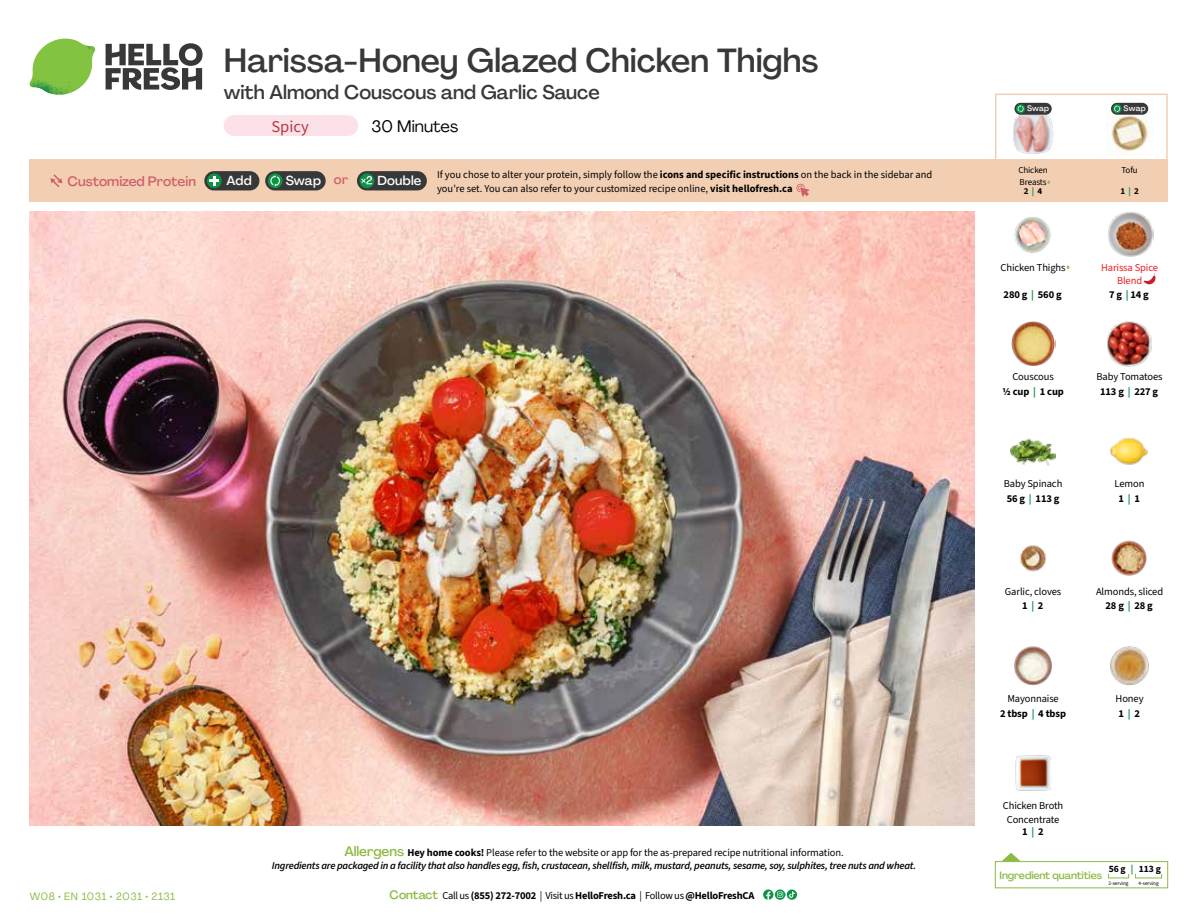
<style>
.page{position:relative;width:1188px;height:918px;background:#fff}
.page>*{position:absolute;margin:0;border:0;box-sizing:border-box;transform-origin:0 0}
.t1{font:500 33px "Agrandir";color:#383839}
.t2{font:500 19.5px "Agrandir";color:#383839}
.t3{font:16.5px "Agrandir";color:#000}
.t4{font:16.5px "Source Sans 3";color:#b33841}
.t5{font:500 13.5px "Agrandir";color:#d15f6a}
.t6{font:500 12.9px "Agrandir";letter-spacing:.015em;color:#fff}
.t7{font:10.5px/14.9px "Source Sans 3";letter-spacing:-.01em;color:#000;text-align:center}
.t8{font:italic 600 10.5px/13.5px "Source Sans 3";letter-spacing:-.02em;color:#000;text-align:center}
.t9{font:700 10.5px/14.9px "Source Sans 3";letter-spacing:-.02em;color:#000;text-align:center}
.t10{font:10.5px/13.5px "Source Sans 3";letter-spacing:-.01em;color:#ed1d24;text-align:center}
.t11{font:500 10.5px "Agrandir";letter-spacing:-.01em;color:#8cba42}
.t12{font:10.5px "Agrandir";letter-spacing:.05em;color:#8cba42}
.t13{font:700 9.6px "Source Sans 3";color:#000}
.t14{font:9px/11.6px "Source Sans 3";letter-spacing:-.01em;color:#000}
.t15{font:700 9px "Source Sans 3";color:#000}
.t16{font:500 7.95px "Agrandir";letter-spacing:.01em;color:#fff}
.t17{font:5.25px "Source Sans 3";letter-spacing:-.01em;color:#000}
.s1{color:#d15f6a}
.s2{font-weight:700}
.s3{font-family:"Agrandir";font-weight:500;font-style:normal;font-size:13.5px;color:#8cba42}
.s4{font-weight:700;font-style:normal}
.s5{font-weight:400;font-style:normal}
.s6{font-family:"Agrandir";font-weight:500;font-size:12px;color:#8cba42}
.s7{font-weight:400}
.s8{color:#0b9446}
.s9{color:#8cba42}
.s10{font-weight:700;color:#000}
.s11{font-weight:700;color:#0b9446}
</style>
<div class="page">
<svg style="left:106px;top:43px;width:97px;height:47px"></svg>
<svg style="left:34px;top:39px;width:59px;height:38px"></svg>
<img style="left:65px;top:39px;width:30px;height:25px">
<img style="left:33px;top:60px;width:56px;height:10px">
<img style="left:29px;top:64px;width:58px;height:31px">
<img style="left:64px;top:70px;width:25px;height:24px">
<img style="left:30px;top:211px;width:945px;height:615px">
<div style="left:787px;top:889px;width:10px;height:11px;background:#099447;border-radius:50%"></div>
<svg style="left:763px;top:889px;width:32px;height:11px"></svg>
<svg style="left:1002px;top:853px;width:18px;height:8px"></svg>
<div style="left:995px;top:861px;width:173px;height:27px;border:1px solid #8cba42"></div>
<div style="left:224px;top:115px;width:134px;height:21px;background:#fce1e9;border-radius:10px"></div>
<img style="left:1011px;top:321px;width:45px;height:45px">
<img style="left:1107px;top:321px;width:45px;height:45px">
<img style="left:1011px;top:438px;width:45px;height:28px">
<img style="left:1110px;top:437px;width:38px;height:28px">
<img style="left:1020px;top:545px;width:27px;height:27px">
<img style="left:1111px;top:540px;width:36px;height:36px">
<img style="left:1014px;top:646px;width:38px;height:40px">
<img style="left:1015px;top:755px;width:36px;height:36px">
<img style="left:1108px;top:212px;width:45px;height:45px">
<img style="left:1014px;top:217px;width:37px;height:36px">
<img style="left:1110px;top:646px;width:39px;height:40px">
<svg style="left:1143px;top:273px;width:13px;height:12px"></svg>
<div style="left:30px;top:160px;width:1138px;height:42px;background:#f2cfb3"></div>
<svg style="left:50px;top:174px;width:12px;height:13px"></svg>
<div style="left:265px;top:171px;width:61px;height:19px;background:#383839;border-radius:10px"></div>
<svg style="left:268px;top:173px;width:15px;height:15px"></svg>
<svg style="left:270px;top:175px;width:10px;height:12px"></svg>
<div style="left:204px;top:171px;width:55px;height:19px;background:#383839;border-radius:10px"></div>
<div style="left:207px;top:173px;width:15px;height:15px;background:#0b9446;border-radius:50%"></div>
<svg style="left:209px;top:176px;width:10px;height:10px"></svg>
<svg style="left:796px;top:183px;width:13px;height:14px"></svg>
<div style="left:357px;top:171px;width:70px;height:19px;background:#383839;border-radius:10px"></div>
<svg style="left:360px;top:173px;width:14px;height:15px"></svg>
<svg style="left:360px;top:176px;width:12px;height:8px"></svg>
<div style="left:995px;top:94px;width:173px;height:69px;border:2px solid #f2cfb3"></div>
<img style="left:1107px;top:111px;width:42px;height:43px">
<img style="left:1013px;top:115px;width:40px;height:39px">
<div style="left:1111px;top:103px;width:37px;height:12px;background:#383839;border-radius:6px"></div>
<svg style="left:1113px;top:104px;width:9px;height:9px"></svg>
<svg style="left:1114px;top:105px;width:6px;height:7px"></svg>
<div style="left:1014px;top:103px;width:38px;height:12px;background:#383839;border-radius:6px"></div>
<svg style="left:1016px;top:104px;width:9px;height:9px"></svg>
<svg style="left:1018px;top:105px;width:6px;height:7px"></svg>
<h1 class="t1" style="left:224px;top:40px;width:596px">Harissa-Honey Glazed Chicken Thighs</h1>
<h2 class="t2" style="left:224px;top:80px;width:378px">with Almond Couscous and Garlic Sauce</h2>
<h3 class="t3" style="left:372px;top:116px;width:88px">30 Minutes</h3>
<h3 class="t4" style="left:271px;top:116px;width:39px">Spicy</h3>
<p class="t5" style="left:68px;top:173px;width:130px">Customized Protein</p>
<p class="t6" style="left:227px;top:172px;width:27px">Add</p>
<p class="t6" style="left:286px;top:172px;width:64px">Swap <span class="s1">or</span></p>
<p class="t6" style="left:377px;top:172px;width:45px">Double</p>
<p class="t7" style="left:437px;top:168px;width:497px;line-height:13.5px;text-align:left">If you chose to alter your protein, simply follow the <span class="s2">icons and specific instructions</span> on the back in the sidebar and you're set. You can also refer to your customized recipe online, <span class="s2">visit hellofresh.ca</span></p>
<p class="t12" style="left:30px;top:890px;width:147px">W08 • EN 1031 • 2031 • 2131</p>
<p class="t8" style="left:272px;top:845px;width:646px"><span class="s3">Allergens</span> <span class="s4">Hey home cooks!</span> <span class="s5">Please refer to the website or app for the as-prepared recipe nutritional information.<br></span>Ingredients are packaged in a facility that also handles egg, fish, crustacean, shellfish, milk, mustard, peanuts, sesame, soy, sulphites, tree nuts and wheat.</p>
<p class="t9" style="left:390px;top:888px;width:366px"><span class="s6">Contact</span> <span class="s7">Call us</span> (855) 272-7002 <span class="s7">| Visit us</span> HelloFresh.ca <span class="s7">| Follow us</span> @HelloFreshCA</p>
<p class="t16" style="left:1027px;top:104px;width:24px">Swap</p>
<p class="t16" style="left:1124px;top:104px;width:24px">Swap</p>
<p class="t14" style="left:1018px;top:164px;width:31px">Chicken<br>Breasts</p>
<p class="t15" style="left:1024px;top:185px;width:20px">2 <span class="s8">|</span> 4</p>
<p class="t7" style="left:1001px;top:260px;width:71px">Chicken Thighs<span class="s9">▲</span></p>
<p class="t9" style="left:1004px;top:287px;width:60px">280 g <span class="s8">|</span> 560 g</p>
<p class="t14" style="left:1121px;top:164px;width:18px">Tofu</p>
<p class="t15" style="left:1120px;top:185px;width:20px">1 <span class="s8">|</span> 2</p>
<p class="t10" style="left:1101px;top:261px;width:59px">Harissa Spice<br>Blend<br><span class="s10">7 g</span> <span class="s11">|</span> <span class="s10">14 g</span></p>
<p class="t9" style="left:1002px;top:369px;width:63px"><span class="s7">Couscous<br></span>1/2 cup <span class="s8">|</span> 1 cup</p>
<p class="t7" style="left:1097px;top:369px;width:68px">Baby Tomatoes<br><span class="s2">113 g</span> <span class="s11">|</span> <span class="s2">227 g</span></p>
<p class="t7" style="left:1004px;top:476px;width:60px;text-align:left">Baby Spinach<br><span class="s2">56 g</span> <span class="s11">|</span> <span class="s2">113 g</span></p>
<p class="t7" style="left:1115px;top:476px;width:31px">Lemon<br><span class="s2">1</span> <span class="s11">|</span> <span class="s2">1</span></p>
<p class="t7" style="left:1005px;top:584px;width:58px">Garlic, cloves<br><span class="s2">1</span> <span class="s11">|</span> <span class="s2">2</span></p>
<p class="t7" style="left:1096px;top:584px;width:69px">Almonds, sliced<br><span class="s2">28 g</span> <span class="s11">|</span> <span class="s2">28 g</span></p>
<p class="t7" style="left:1000px;top:691px;width:67px">Mayonnaise<br><span class="s2">2 tbsp</span> <span class="s11">|</span> <span class="s2">4 tbsp</span></p>
<p class="t7" style="left:1116px;top:691px;width:30px;text-align:left">Honey<br><span class="s2">1</span> <span class="s11">|</span> <span class="s2">2</span></p>
<p class="t7" style="left:1003px;top:799px;width:62px;line-height:13.5px">Chicken Broth<br>Concentrate</p>
<p class="t9" style="left:1022px;top:824px;width:23px">1 <span class="s8">|</span> 2</p>
<p class="t13" style="left:1109px;top:863px;width:54px">56 g <span class="s8">|</span> 113 g</p>
<p class="t17" style="left:1109px;top:880px;width:22px">2-serving</p>
<p class="t17" style="left:1139px;top:880px;width:22px">4-serving</p>
<p class="t11" style="left:1000px;top:868px;width:104px">Ingredient quantities</p>
</div>
